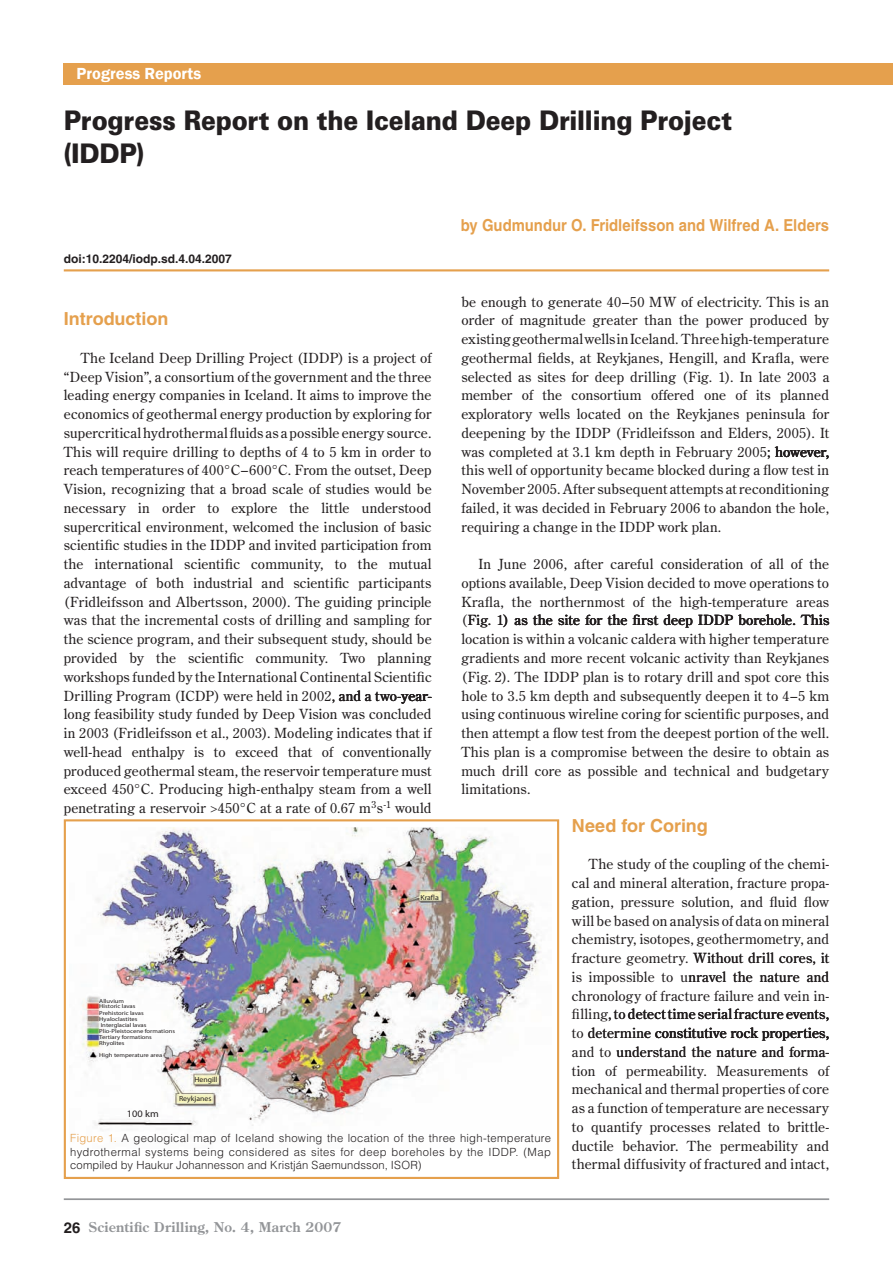
<style>
.page{position:relative;width:893px;height:1263px;background:#fff}
.page>*{position:absolute;margin:0;border:0;box-sizing:border-box;transform-origin:0 0}
.タイトル1__Title_1{font:900 27px/33px "Univers";letter-spacing:-.01em;color:#231f20;scale:.9 1}
.見出し_Sub-Heading{font:700 18px "Helvetica LT Std";color:#e5a04d}
.著者1__Author_in_Headi{font:700 16.5px "Helvetica LT Std";color:#e5a04d;scale:.9 1}
.t1{font:600 16.5px "Franklin Gothic";color:#fff}
.本文_Article_w__indent{font:13.8px/18.8px "Century Old Style Std";letter-spacing:.015em;color:#231f20;text-align:justify}
.t2{font:700 13.5px "Century Old Style Std";letter-spacing:.02em;color:#939598}
.doi{font:700 12px "Helvetica LT Std";color:#231f20}
.SD_Figure_Captions{font:300 11.25px/13.5px "Helvetica LT Std";letter-spacing:.01em;color:#231f20;text-align:justify}
.t3{font:9.9px "Myriad";color:#231f20;scale:1.05 1}
.t4{font:7.35px "Myriad";color:#231f20;scale:1.05 1}
.t5{font:5.7px/6px "Myriad";color:#231f20;scale:1.16 1}
.s1{color:#e5a04d}
.s2{font-family:"Helvetica LT Std";font-size:15px;color:#231f20}
</style>
<div class="page">
<hr style="left:64px;top:269px;width:765px;height:2px;background:#e5a04d">
<hr style="left:64px;top:1198px;width:765px;height:2px;background:#939598">
<div style="left:64px;top:64px;width:829px;height:21px;background:#e5a04d"></div>
<div style="left:64px;top:819px;width:495px;height:360px;border:2px solid #e5a04d"></div>
<img style="left:81px;top:827px;width:461px;height:299px">
<p class="t1" style="left:77px;top:63px;width:126px">Progress Reports</p>
<p class="タイトル1__Title_1" style="left:64px;top:103px;width:744px">Progress Report on the Iceland Deep Drilling Project (IDDP)</p>
<p class="doi" style="left:64px;top:252px;width:170px">doi:10.2204/iodp.sd.4.04.2007</p>
<p class="著者1__Author_in_Headi" style="left:461px;top:215px;width:411px">by Gudmundur O. Fridleifsson and Wilfred A. Elders</p>
<p class="本文_Article_w__indent" style="left:461px;top:292px;width:369px">be enough to generate 40–50 MW of electricity. This is an order of magnitude greater than the power produced by existing geothermal wells in Iceland. Three high-temperature geothermal fields, at Reykjanes, Hengill, and Krafla, were selected as sites for deep drilling (Fig. 1). In late 2003 a member of the consortium offered one of its planned exploratory wells located on the Reykjanes peninsula for deepening by the IDDP (Fridleifsson and Elders, 2005). It was completed at 3.1 km depth in February 2005 however, this well of opportunity became blocked during a flow test in November 2005. After subsequent attempts at reconditioning failed, it was decided in February 2006 to abandon the hole, requiring a change in the IDDP work plan.</p>
<p class="本文_Article_w__indent" style="left:461px;top:555px;width:369px;text-indent:17px">In June 2006, after careful consideration of all of the options available, Deep Vision decided to move operations to Krafla, the northernmost of the high-temperature areas (Fig. 1 as the site for the first deep IDDP borehole. This location is within a volcanic caldera with higher temperature gradients and more recent volcanic activity than Reykjanes (Fig. 2). The IDDP plan is to rotary drill and spot core this hole to 3.5 km depth and subsequently deepen it to 4–5 km using continuous wireline coring for scientific purposes, and then attempt a flow test from the deepest portion of the well.<br>This plan is a compromise between the desire to obtain as much drill core as possible and technical and budgetary limitations.</p>
<p class="見出し_Sub-Heading" style="left:572px;top:814px;width:137px">Need for Coring</p>
<p class="本文_Article_w__indent" style="left:572px;top:855px;width:259px;text-indent:17px">The study of the coupling of the chemi&shy;cal and mineral alteration, fracture propa&shy;gation, pressure solution, and fluid flow will be based on analysis of data on mineral chemistry, isotopes, geothermometry, and fracture geometry. Without drill cores, it is impossible to unravel the nature and chronology of fracture failure and vein in&shy;filling, to detect time serial fracture events, to determin constitutive rock properties, and to understand the nature and forma&shy;tion of permeability. Measurements of mechanical and thermal properties of core as a function of temperature are necessary to quantify processes related to brittle&shy;ductile behavior. The permeability and thermal diffusivity of fractured and intact,</p>
<p class="見出し_Sub-Heading" style="left:64px;top:308px;width:106px">Introduction</p>
<p class="本文_Article_w__indent" style="left:64px;top:348px;width:369px;text-align:left;text-indent:17px">The Iceland Deep Drilling Project (IDDP) is a project of “Deep Vision”, a consortium of the government and the three leading energy companies in Iceland. It aims to improve the economics of geothermal energy production by exploring for supercritical hydrothermal fluids as a possible energy source.<br>This will require drilling to depths of 4 to 5 km in order to reach temperatures of 400°C–600°C. From the outset, Deep Vision, recognizing that a broad scale of studies would be necessary in order to explore the little understood supercritical environment, welcomed the inclusion of basic scientific studies in the IDDP and invited participation from the international scientific community, to the mutual advantage of both industrial and scientific participants (Fridleifsson and Albertsson, 2000). The guiding principle was that the incremental costs of drilling and sampling for the science program, and their subsequent study, should be provided by the scientific community. Two planning workshops funded by the International Continental Scientific Drilling Program (ICDP) were held in 2002 and a two-<br>long feasibility study funded by Deep Vision was concluded in 2003 (Fridleifsson et al., 2003). Modeling indicates that if well-head enthalpy is to exceed that of conventionally produced geothermal steam, the reservoir temperature must exceed 450°C. Producing high-enthalpy steam from a well penetrating a reservoir &gt;450°C at a rate of 0.67 m<sup>3</sup>s<sup>-1</sup> would</p>
<p class="t4" style="left:420px;top:893px;width:19px">Krafla</p>
<p class="t5" style="left:99px;top:998px;width:42px">Alluvium<br>Historic lavas<br>Prehistoric lavas<br>Hyaloclastites<br>Interglacial lavas</p>
<p class="t5" style="left:99px;top:1029px;width:67px">Plio-Pleistocene formations<br>Tertiary formations<br>Rhyolites</p>
<p class="t5" style="left:99px;top:1052px;width:56px">High temperature area</p>
<p class="t4" style="left:194px;top:1076px;width:23px">Hengill</p>
<p class="t4" style="left:179px;top:1095px;width:32px">Reykjanes</p>
<p class="t3" style="left:127px;top:1109px;width:32px">100 km</p>
<p class="SD_Figure_Captions" style="left:70px;top:1131px;width:482px"><span class="s1">Figure 1.</span> A geological map of Iceland showing the location of the three high-temperature hydrothermal systems being considered as sites for deep boreholes by the IDDP. (Map compiled by Haukur Johannesson and Kristján Saemundsson, ISOR)</p>
<p class="t2" style="left:64px;top:1218px;width:279px"><span class="s2">26</span> Scientific Drilling, No. 4, March 2007</p>
</div>
